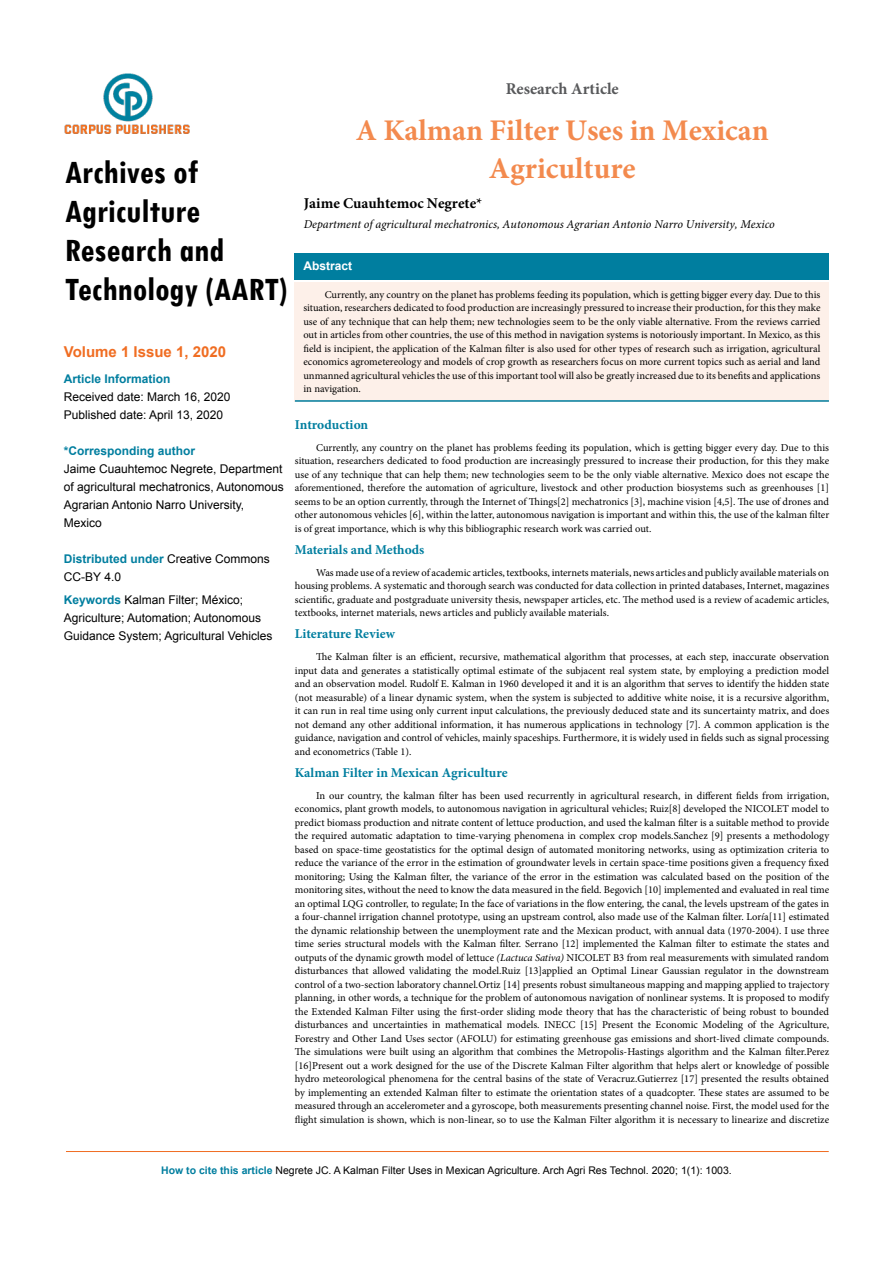
<style>
.page{position:relative;width:893px;height:1263px;background:#fff}
.page>*{position:absolute;margin:0;border:0;box-sizing:border-box;transform-origin:0 0}
.t1{font:700 condensed 34.65px/39.2px "Tw Cen";color:#000}
.t2{font:700 30px/37.5px "Minion Pro";color:#f38a4e;text-align:center}
.t3{font:700 16.5px "Minion Pro";color:#58595b}
.t4{font:700 15px "Minion Pro";color:#000}
.t5{font:700 15px "Arial";color:#f06d22}
.t6{font:700 13.5px "Minion Pro";color:#007e9f}
.t7{font:12px/18px "Arial";color:#000}
.t8{font:italic 12px "Minion Pro";color:#000}
.t9{font:700 12px "Arial";color:#007e9f}
.t10{font:700 12px "Arial";color:#fff}
.t11{font:10.5px/13.5px "Minion Pro";color:#000;text-align:justify}
.t12{font:10.5px "Arial";color:#000}
.s1{font-weight:700;color:#007e9f}
.s2{font-style:italic}
</style>
<div class="page">
<hr style="left:66px;top:1151px;width:763px;height:1px;background:#f06d22">
<img style="left:65px;top:73px;width:125px;height:61px">
<div style="left:295px;top:253px;width:534px;height:27px;background:#007e9f"></div>
<div style="left:295px;top:282px;width:534px;height:120px;background:#fdf0e9"></div>
<hr style="left:295px;top:400px;width:534px;height:2px;background:#007e9f">
<h1 class="t1" style="left:65px;top:152px;width:224px">Archives of<br>Agriculture<br>Research and<br>Technology (AART)</h1>
<h3 class="t5" style="left:64px;top:342px;width:164px">Volume 1 Issue 1, 2020</h3>
<p class="t9" style="left:64px;top:371px;width:108px">Article Information</p>
<p class="t7" style="left:64px;top:388px;width:168px">Received date: March 16, 2020<br>Published date: April 13, 2020</p>
<p class="t9" style="left:64px;top:443px;width:133px">*Corresponding author</p>
<p class="t7" style="left:64px;top:460px;width:221px">Jaime Cuauhtemoc Negrete, Department of agricultural mechatronics, Autonomous<br>Agrarian Antonio Narro University,<br>Mexico</p>
<p class="t7" style="left:64px;top:550px;width:208px"><span class="s1">Distributed under</span> Creative Commons<br>CC-BY 4.0</p>
<p class="t7" style="left:64px;top:590px;width:210px"><span class="s1">Keywords</span> Kalman Filter; México;<br>Agriculture; Automation; Autonomous<br>Guidance System; Agricultural Vehicles</p>
<h3 class="t3" style="left:506px;top:77px;width:115px">Research Article</h3>
<h2 class="t2" style="left:356px;top:111px;width:415px">A Kalman Filter Uses in Mexican<br>Agriculture</h2>
<h3 class="t4" style="left:304px;top:193px;width:180px">Jaime Cuauhtemoc Negrete*</h3>
<p class="t8" style="left:304px;top:216px;width:473px">Department of agricultural mechatronics, Autonomous Agrarian Antonio Narro University, Mexico</p>
<p class="t10" style="left:303px;top:258px;width:50px">Abstract</p>
<p class="t11" style="left:303px;top:288px;width:519px;text-indent:21px">Currently, any country on the planet has problems feeding its population, which is getting bigger every day. Due to this situation, researchers dedicated to food production are increasingly pressured to increase their production, for this they make use of any technique that can help them; new technologies seem to be the only viable alternative. From the reviews carried out in articles from other countries, the use of this method in navigation systems is notoriously important. In Mexico, as this field is incipient, the application of the Kalman filter is also used for other types of research such as irrigation, agricultural economics agrometereology and models of crop growth as researchers focus on more current topics such as aerial and land unmanned agricultural vehicles the use of this important tool will also be greatly increased due to its benefits and applications in navigation.</p>
<p class="t6" style="left:295px;top:415px;width:75px">Introduction</p>
<p class="t11" style="left:295px;top:440px;width:536px;text-indent:21px">Currently, any country on the planet has problems feeding its population, which is getting bigger every day. Due to this situation, researchers dedicated to food production are increasingly pressured to increase their production, for this they make use of any technique that can help them; new technologies seem to be the only viable alternative. Mexico does not escape the aforementioned, therefore the automation of agriculture, livestock and other production biosystems such as greenhouses [1] seems to be an option currently, through the Internet of Things[2] mechatronics [3], machine vision [4,5]. The use of drones and other autonomous vehicles [6], within the latter, autonomous navigation is important and within this, the use of the kalman filter is of great importance, which is why this bibliographic research work was carried out.</p>
<p class="t6" style="left:295px;top:540px;width:131px">Materials and Methods</p>
<p class="t11" style="left:295px;top:565px;width:536px;text-indent:21px">Was made use of a review of academic articles, textbooks, internets materials, news articles and publicly available materials on housing problems. A systematic and thorough search was conducted for data collection in printed databases, Internet, magazines scientific, graduate and postgraduate university thesis, newspaper articles, etc. The method used is a review of academic articles, textbooks, internet materials, news articles and publicly available materials.</p>
<p class="t6" style="left:295px;top:624px;width:102px">Literature Review</p>
<p class="t11" style="left:295px;top:650px;width:536px;text-indent:21px">The Kalman filter is an efficient, recursive, mathematical algorithm that processes, at each step, inaccurate observation input data and generates a statistically optimal estimate of the subjacent real system state, by employing a prediction model and an observation model. Rudolf E. Kalman in 1960 developed it and it is an algorithm that serves to identify the hidden state (not measurable) of a linear dynamic system, when the system is subjected to additive white noise, it is a recursive algorithm, it can run in real time using only current input calculations, the previously deduced state and its suncertainty matrix, and does not demand any other additional information, it has numerous applications in technology [7]. A common application is the guidance, navigation and control of vehicles, mainly spaceships. Furthermore, it is widely used in fields such as signal processing and econometrics (Table 1).</p>
<p class="t6" style="left:295px;top:763px;width:214px">Kalman Filter in Mexican Agriculture</p>
<p class="t11" style="left:295px;top:788px;width:536px;text-indent:21px">In our country, the kalman filter has been used recurrently in agricultural research, in different fields from irrigation, economics, plant growth models, to autonomous navigation in agricultural vehicles; Ruiz[8] developed the NICOLET model to predict biomass production and nitrate content of lettuce production, and used the kalman filter is a suitable method to provide the required automatic adaptation to time-varying phenomena in complex crop models.Sanchez [9] presents a methodology based on space-time geostatistics for the optimal design of automated monitoring networks, using as optimization criteria to reduce the variance of the error in the estimation of groundwater levels in certain space-time positions given a frequency fixed monitoring; Using the Kalman filter, the variance of the error in the estimation was calculated based on the position of the monitoring sites, without the need to know the data measured in the field. Begovich [10] implemented and evaluated in real time an optimal LQG controller, to regulate; In the face of variations in the flow entering, the canal, the levels upstream of the gates in a four-channel irrigation channel prototype, using an upstream control, also made use of the Kalman filter. Lor<span class="s2">í</span>a[11] estimated the dynamic relationship between the unemployment rate and the Mexican product, with annual data (1970-2004). I use three time series structural models with the Kalman filter. Serrano [12] implemented the Kalman filter to estimate the states and outputs of the dynamic growth model of lettuce <span class="s2">(Lactuca Sativa)</span> NICOLET B3 from real measurements with simulated random disturbances that allowed validating the model.Ruiz [13]applied an Optimal Linear Gaussian regulator in the downstream control of a two-section laboratory channel.Ortiz [14] presents robust simultaneous mapping and mapping applied to trajectory planning, in other words, a technique for the problem of autonomous navigation of nonlinear systems. It is proposed to modify the Extended Kalman Filter using the first-order sliding mode theory that has the characteristic of being robust to bounded disturbances and uncertainties in mathematical models. INECC [15] Present the Economic Modeling of the Agriculture, Forestry and Other Land Uses sector (AFOLU) for estimating greenhouse gas emissions and short-lived climate compounds.<br>The simulations were built using an algorithm that combines the Metropolis-Hastings algorithm and the Kalman filter.Perez [16]Present out a work designed for the use of the Discrete Kalman Filter algorithm that helps alert or knowledge of possible hydro meteorological phenomena for the central basins of the state of Veracruz.Gutierrez [17] presented the results obtained by implementing an extended Kalman filter to estimate the orientation states of a quadcopter. These states are assumed to be measured through an accelerometer and a gyroscope, both measurements presenting channel noise. First, the model used for the flight simulation is shown, which is non-linear, so to use the Kalman Filter algorithm it is necessary to linearize and discretize</p>
<p class="t12" style="left:161px;top:1164px;width:572px"><span class="s1">How to cite this article</span> Negrete JC. A Kalman Filter Uses in Mexican Agriculture. Arch Agri Res Technol. 2020; 1(1): 1003.</p>
</div>
